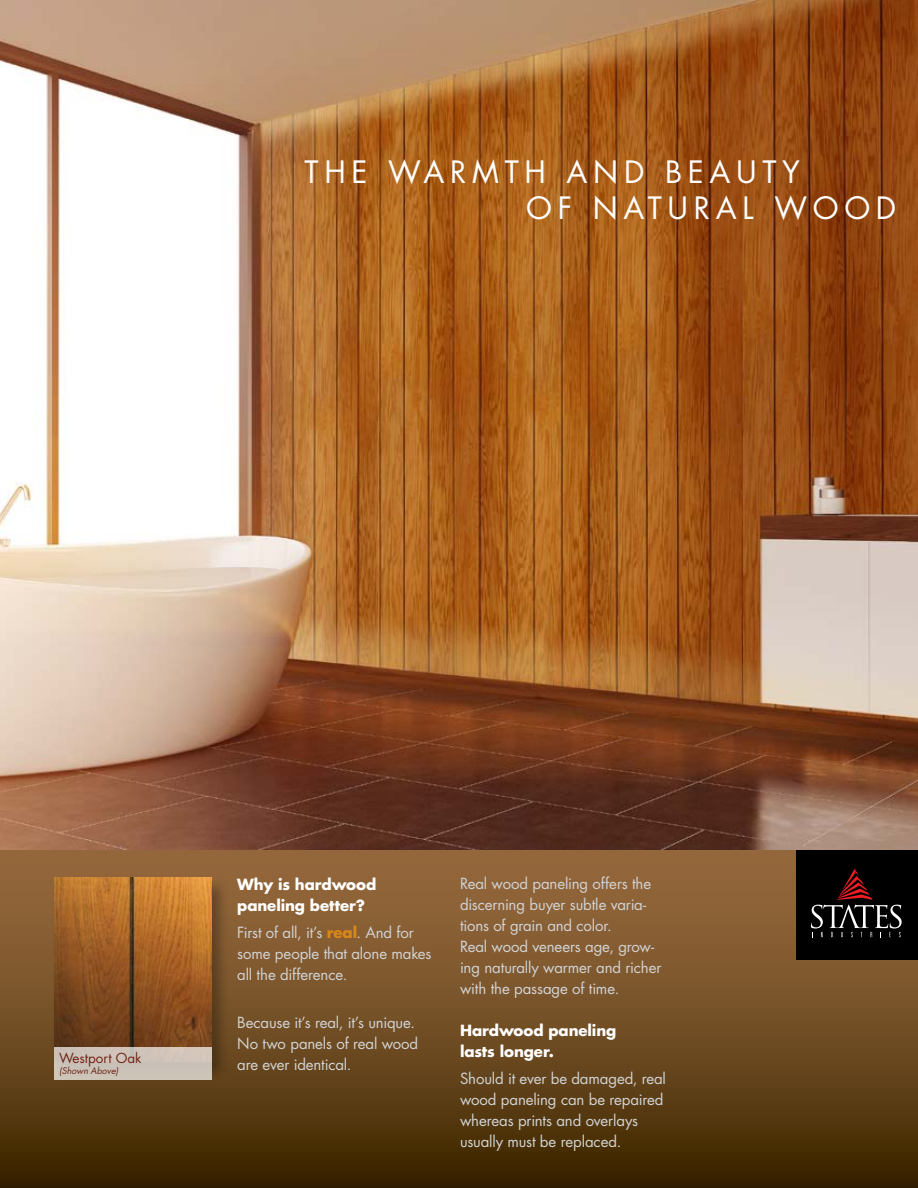
<style>
.page{position:relative;width:918px;height:1188px;background:#fff}
.page>*{position:absolute;margin:0;border:0;box-sizing:border-box;transform-origin:0 0}
.t1{font:30px/36px "Futura";letter-spacing:.19em;color:#fff}
.t2{font:15px/21px "Futura";letter-spacing:-.01em;color:#d1d3d4}
.t3{font:700 15px/21px "Futura";letter-spacing:-.005em;color:#fff}
.t4{font:13.5px "Futura";color:#6f2515}
.t5{font:italic 9px "Futura";color:#6f2515}
.s1{font-weight:700;color:#d98818}
</style>
<div class="page">
<img style="left:0;top:0;width:918px;height:850px">
<div style="left:0;top:850px;width:918px;height:338px;background:linear-gradient(to bottom,#9e6f43,#402802)"></div>
<div style="left:51px;top:878px;width:178px;height:204px;background:#000;opacity:.3"></div>
<img style="left:54px;top:877px;width:158px;height:170px">
<div style="left:796px;top:850px;width:122px;height:110px;background:#000"></div>
<svg style="left:811px;top:869px;width:91px;height:68px"></svg>
<div style="left:54px;top:1047px;width:158px;height:33px;background:#ccc2b8"></div>
<h1 class="t1" style="left:526px;top:154px;width:371px;text-indent:-222px">THE WARMTH AND BEAUTY<br>OF NATURAL WOOD</h1>
<p class="t4" style="left:59px;top:1049px;width:84px">Westport Oak</p>
<p class="t5" style="left:59px;top:1064px;width:61px">(Shown Above)</p>
<p class="t3" style="left:237px;top:873px;width:141px">Why is hardwood paneling better?</p>
<p class="t2" style="left:237px;top:921px;width:196px">First of all, it’s <span class="s1">real</span>. And for some people that alone makes all the difference.</p>
<p class="t2" style="left:237px;top:1011px;width:183px">Because it’s real, it’s unique.<br>No two panels of real wood are ever identical.</p>
<p class="t2" style="left:460px;top:873px;width:203px">Real wood paneling offers the discerning buyer subtle varia&shy;tions of grain and color.<br>Real wood veneers age, grow&shy;ing naturally warmer and richer with the passage of time.</p>
<p class="t3" style="left:460px;top:1020px;width:158px">Hardwood paneling lasts longer.</p>
<p class="t2" style="left:460px;top:1068px;width:208px">Should it ever be damaged, real wood paneling can be repaired whereas prints and overlays usually must be replaced.</p>
</div>
